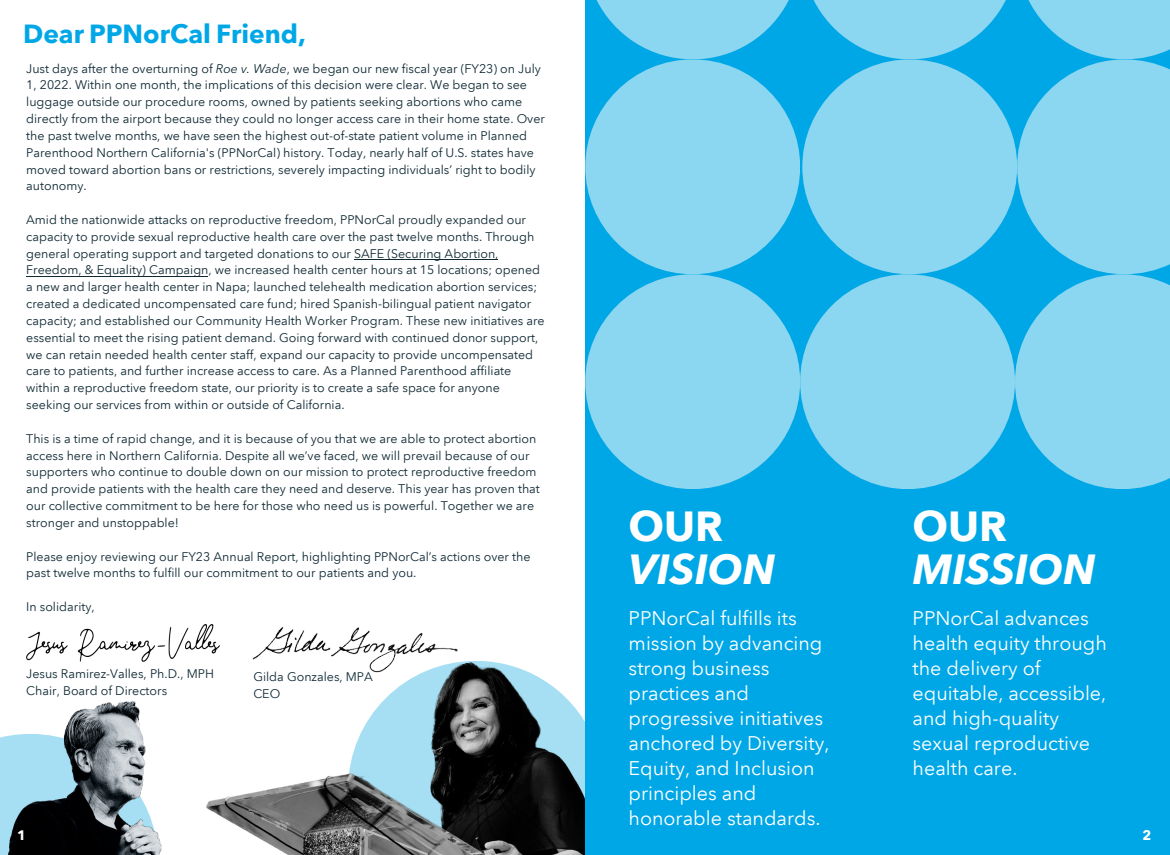
<style>
.page{position:relative;width:1170px;height:855px;background:#fff}
.page>*{position:absolute;margin:0;border:0;box-sizing:border-box;transform-origin:0 0}
.t1{font:italic 700 42px/43.5px "Avenir Next LT Pro";color:#fff}
.t2{font:700 26.12px "Avenir Next LT Pro";color:#00a7e6}
.t3{font:19.75px/25px "Avenir Next LT Pro";color:#fff}
.t4{font:700 13.75px "Avenir Next LT Pro";color:#fff}
.t5{font:12.5px/16.9px "Avenir Next LT Pro";color:#102934}
.s1{font-style:italic}
.s2{font-style:normal}
</style>
<div class="page">
<img style="left:0;top:701px;width:162px;height:154px">
<img style="left:26px;top:626px;width:168px;height:35px">
<img style="left:194px;top:624px;width:391px;height:231px">
<hr style="left:354px;top:259px;width:144px;height:1px;background:#102934">
<div style="left:585px;top:0;width:585px;height:855px;background:#00a7e6"></div>
<svg style="left:597px;top:0;width:192px;height:59px"></svg>
<div style="left:585px;top:59px;width:215px;height:215px;background:#8bd6f0;border-radius:107px"></div>
<svg style="left:814px;top:0;width:192px;height:59px"></svg>
<div style="left:802px;top:59px;width:215px;height:215px;background:#8bd6f0;border-radius:107px"></div>
<div style="left:585px;top:274px;width:215px;height:215px;background:#8bd6f0;border-radius:107px"></div>
<div style="left:800px;top:274px;width:215px;height:215px;background:#8bd6f0;border-radius:107px"></div>
<svg style="left:1015px;top:0;width:155px;height:489px"></svg>
<hr style="left:27px;top:276px;width:181px;height:1px;background:#102934">
<p class="t2" style="left:23px;top:18px;width:284px">Dear PPNorCal Friend,</p>
<p class="t5" style="left:26px;top:60px;width:520px">Just days after the overturning of <span class="s1">Roe v. Wade</span>, we began our new fiscal year (FY23) on July 1, 2022. Within one month, the implications of this decision were clear. We began to see luggage outside our procedure rooms, owned by patients seeking abortions who came directly from the airport because they could no longer access care in their home state. Over the past twelve months, we have seen the highest out-of-state patient volume in Planned Parenthood Northern California's (PPNorCal) history. Today, nearly half of U.S. states have moved toward abortion bans or restrictions, severely impacting individuals’ right to bodily autonomy.</p>
<p class="t5" style="left:26px;top:211px;width:520px">Amid the nationwide attacks on reproductive freedom, PPNorCal proudly expanded our capacity to provide sexual reproductive health care over the past twelve months. Through general operating support and targeted donations to our SAFE (Securing Abortion, Freedom, &amp; Equality) Campaign, we increased health center hours at 15 locations; opened a new and larger health center in Napa; launched telehealth medication abortion services; created a dedicated uncompensated care fund; hired Spanish-bilingual patient navigator capacity; and established our Community Health Worker Program. These new initiatives are essential to meet the rising patient demand. Going forward with continued donor support, we can retain needed health center staff, expand our capacity to provide uncompensated care to patients, and further increase access to care. As a Planned Parenthood affiliate within a reproductive freedom state, our priority is to create a safe space for anyone seeking our services from within or outside of California.</p>
<p class="t5" style="left:26px;top:430px;width:515px">This is a time of rapid change, and it is because of you that we are able to protect abortion access here in Northern California. Despite all we’ve faced, we will prevail because of our supporters who continue to double down on our mission to protect reproductive freedom and provide patients with the health care they need and deserve. This year has proven that our collective commitment to be here for those who need us is powerful. Together we are stronger and unstoppable!</p>
<p class="t5" style="left:26px;top:548px;width:506px">Please enjoy reviewing our FY23 Annual Report, highlighting PPNorCal’s actions over the past twelve months to fulfill our commitment to our patients and you.</p>
<p class="t5" style="left:26px;top:598px;width:70px">In solidarity,</p>
<p class="t5" style="left:26px;top:665px;width:189px">Jesus Ramirez-Valles, Ph.D., MPH<br>Chair, Board of Directors</p>
<p class="t5" style="left:253px;top:668px;width:121px">Gilda Gonzales, MPA<br>CEO</p>
<p class="t4" style="left:17px;top:827px;width:10px">1</p>
<p class="t1" style="left:629px;top:504px;width:149px"><span class="s2">OUR<br></span>VISION</p>
<p class="t3" style="left:629px;top:606px;width:203px">PPNorCal fulfills its mission by advancing strong business practices and progressive initiatives anchored by Diversity,<br>Equity, and Inclusion principles and honorable standards.</p>
<p class="t1" style="left:913px;top:504px;width:185px"><span class="s2">OUR<br></span>MISSION</p>
<p class="t3" style="left:913px;top:606px;width:196px">PPNorCal advances health equity through the delivery of equitable, accessible, and high-quality sexual reproductive health care.</p>
<p class="t4" style="left:1142px;top:827px;width:10px">2</p>
</div>
